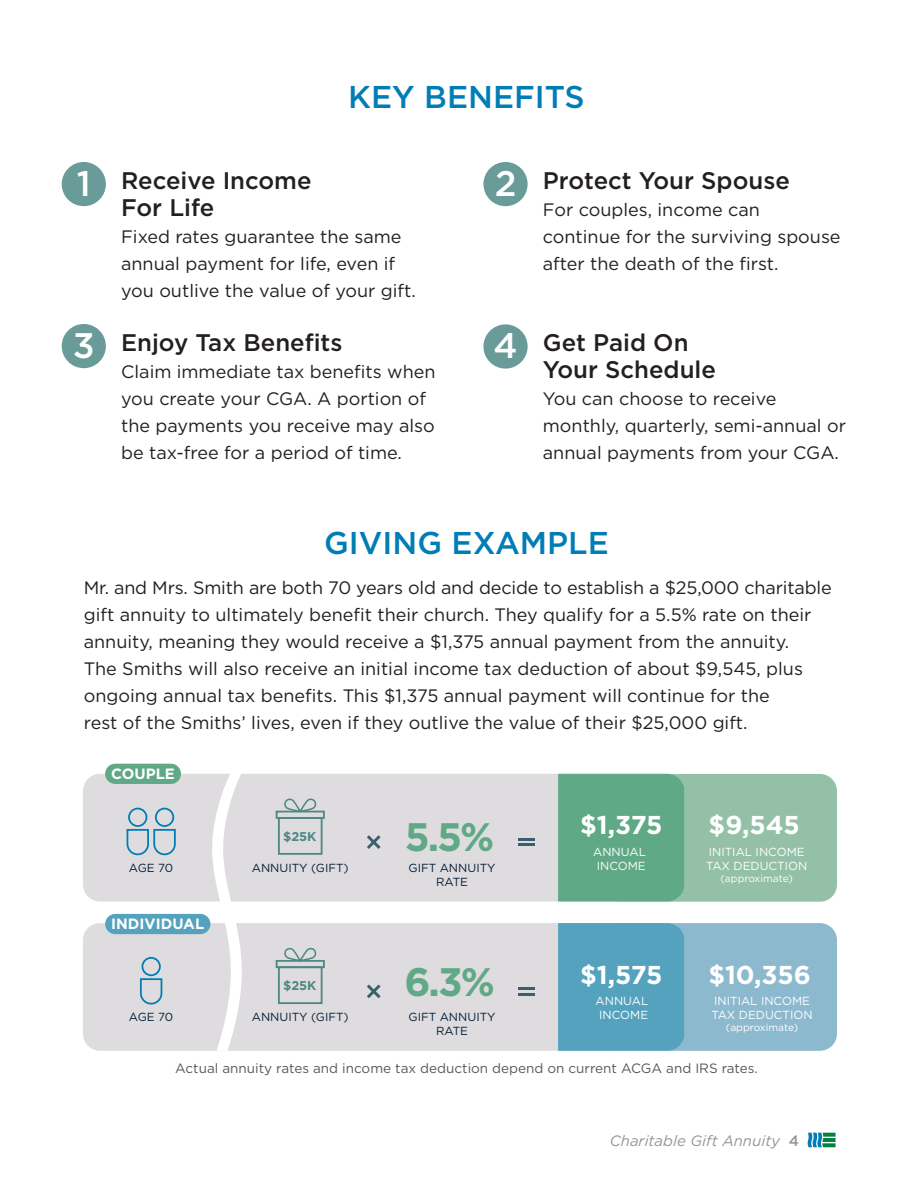
<style>
.page{position:relative;width:918px;height:1188px;background:#fff}
.page>*{position:absolute;margin:0;border:0;box-sizing:border-box;transform-origin:0 0}
.t1{font:700 39.75px "Gotham";color:#60a986}
.t2{font:500 35.4px "Gotham";color:#fff}
.t3{font:500 31.5px "Gotham";color:#007db5}
.t4{font:700 25.8px "Gotham";letter-spacing:-.005em;color:#fff}
.t5{font:500 24px "Gotham";color:#231f20}
.t6{font:18px/27px "Gotham";color:#231f20}
.t7{font:italic 15px "Gotham";color:#939598}
.t8{font:700 14.85px "Gotham";color:#fff}
.legalese{font:13.5px "Gotham";color:#57585a}
.t9{font:700 12.75px "Gotham";color:#4e8783}
.t10{font:11.7px/14.1px "Gotham";color:#fff;text-align:center}
.t11{font:11.7px/14.1px "Gotham";color:#071f38;text-align:center}
.t12{font:10.2px "Gotham";color:#fff}
.s1{font-weight:500;font-style:normal}
</style>
<div class="page">
<svg style="left:808px;top:1133px;width:28px;height:14px"></svg>
<div style="left:62px;top:324px;width:44px;height:44px;background:#699b98;border-radius:50%"></div>
<div style="left:483px;top:324px;width:45px;height:45px;background:#699b98;border-radius:50%"></div>
<div style="left:62px;top:162px;width:44px;height:44px;background:#699b98;border-radius:50%"></div>
<div style="left:483px;top:162px;width:45px;height:44px;background:#699b98;border-radius:50%"></div>
<div style="left:603px;top:923px;width:234px;height:128px;background:#8db9ce;border-radius:17px"></div>
<div style="left:603px;top:774px;width:234px;height:128px;background:#94c0a7;border-radius:17px"></div>
<div style="left:83px;top:774px;width:602px;height:128px;background:#dedcde;border-radius:17px"></div>
<div style="left:558px;top:774px;width:127px;height:128px;background:#60a986"></div>
<svg style="left:367px;top:835px;width:14px;height:14px"></svg>
<hr style="left:519px;top:838px;width:16px;height:3px;background:#3b5f70">
<hr style="left:519px;top:843px;width:16px;height:3px;background:#3b5f70">
<div style="left:105px;top:764px;width:76px;height:20px;background:#60a986;border-radius:10px"></div>
<div style="left:128px;top:808px;width:19px;height:19px;border:2px solid #007db5;border-radius:50%"></div>
<div style="left:155px;top:808px;width:19px;height:19px;border:2px solid #007db5;border-radius:50%"></div>
<svg style="left:126px;top:829px;width:50px;height:27px"></svg>
<div style="left:278px;top:817px;width:45px;height:38px;border:2px solid #4e8783"></div>
<svg style="left:284px;top:798px;width:32px;height:13px"></svg>
<div style="left:276px;top:811px;width:49px;height:8px;border:2px solid #4e8783"></div>
<div style="left:83px;top:923px;width:602px;height:128px;background:#dedcde;border-radius:17px"></div>
<div style="left:558px;top:923px;width:127px;height:128px;background:#54a2bd"></div>
<svg style="left:367px;top:985px;width:14px;height:13px"></svg>
<hr style="left:519px;top:987px;width:16px;height:3px;background:#3b5f70">
<hr style="left:519px;top:993px;width:16px;height:3px;background:#3b5f70">
<div style="left:142px;top:957px;width:19px;height:19px;border:2px solid #007db5;border-radius:50%"></div>
<svg style="left:139px;top:978px;width:24px;height:27px"></svg>
<div style="left:278px;top:966px;width:45px;height:38px;border:2px solid #4e8783"></div>
<svg style="left:284px;top:947px;width:32px;height:13px"></svg>
<div style="left:276px;top:960px;width:49px;height:8px;border:2px solid #4e8783"></div>
<svg style="left:212px;top:774px;width:30px;height:277px"></svg>
<div style="left:105px;top:914px;width:105px;height:20px;background:#54a2bd;border-radius:10px"></div>
<p class="t3" style="left:348px;top:76px;width:238px">KEY BENEFITS</p>
<p class="t2" style="left:77px;top:160px;width:16px">1</p>
<p class="t2" style="left:495px;top:160px;width:23px">2</p>
<p class="t5" style="left:121px;top:165px;width:192px">Receive Income</p>
<p class="t5" style="left:121px;top:192px;width:95px">For Life</p>
<p class="t6" style="left:121px;top:223px;width:296px">Fixed rates guarantee the same annual payment for life, even if you outlive the value of your gift.</p>
<p class="t5" style="left:121px;top:327px;width:223px">Enjoy Tax Benefits</p>
<p class="t6" style="left:121px;top:358px;width:316px">Claim immediate tax benefits when you create your CGA. A portion of the payments you receive may also be tax-free for a period of time.</p>
<p class="t2" style="left:73px;top:322px;width:23px">3</p>
<p class="t2" style="left:493px;top:323px;width:26px">4</p>
<p class="t5" style="left:543px;top:165px;width:248px">Protect Your Spouse</p>
<p class="t6" style="left:543px;top:196px;width:299px">For couples, income can continue for the surviving spouse after the death of the first.</p>
<p class="t5" style="left:543px;top:327px;width:147px">Get Paid On</p>
<p class="t5" style="left:543px;top:354px;width:175px">Your Schedule</p>
<p class="t6" style="left:543px;top:385px;width:305px">You can choose to receive monthly, quarterly, semi-annual or annual payments from your CGA.</p>
<p class="t3" style="left:324px;top:522px;width:286px">GIVING EXAMPLE</p>
<p class="t6" style="left:84px;top:574px;width:749px">Mr. and Mrs. Smith are both 70 years old and decide to establish a $25,000 charitable gift annuity to ultimately benefit their church. They qualify for a 5.5% rate on their annuity, meaning they would receive a $1,375 annual payment from the annuity.<br>The Smiths will also receive an initial income tax deduction of about $9,545, plus ongoing annual tax benefits. This $1,375 annual payment will continue for the<br>rest of the Smiths’ lives, even if they outlive the value of their $25,000 gift.</p>
<p class="t8" style="left:111px;top:764px;width:65px">COUPLE</p>
<p class="t9" style="left:283px;top:828px;width:35px">$25K</p>
<p class="t11" style="left:129px;top:860px;width:46px">AGE 70</p>
<p class="t11" style="left:252px;top:860px;width:98px">ANNUITY (GIFT)</p>
<p class="t8" style="left:111px;top:914px;width:95px">INDIVIDUAL</p>
<p class="t9" style="left:283px;top:977px;width:35px">$25K</p>
<p class="t11" style="left:129px;top:1010px;width:46px">AGE 70</p>
<p class="t11" style="left:252px;top:1010px;width:98px">ANNUITY (GIFT)</p>
<p class="t1" style="left:405px;top:810px;width:91px">5.5%</p>
<p class="t11" style="left:409px;top:860px;width:89px">GIFT ANNUITY<br>RATE</p>
<p class="t1" style="left:404px;top:955px;width:92px">6.3%</p>
<p class="t11" style="left:409px;top:1010px;width:89px">GIFT ANNUITY<br>RATE</p>
<p class="t4" style="left:580px;top:808px;width:84px">$1,375</p>
<p class="t10" style="left:593px;top:844px;width:54px">ANNUAL<br>INCOME</p>
<p class="t4" style="left:580px;top:957px;width:84px">$1,575</p>
<p class="t10" style="left:596px;top:993px;width:54px">ANNUAL<br>INCOME</p>
<p class="t4" style="left:709px;top:808px;width:93px">$9,545</p>
<p class="t10" style="left:706px;top:844px;width:103px;text-align:left">INITIAL INCOME<br>TAX DEDUCTION</p>
<p class="t12" style="left:721px;top:872px;width:74px">(approximate)</p>
<p class="t4" style="left:708px;top:957px;width:104px">$10,356</p>
<p class="t10" style="left:711px;top:993px;width:103px;text-align:left">INITIAL INCOME<br>TAX DEDUCTION</p>
<p class="t12" style="left:726px;top:1021px;width:74px">(approximate)</p>
<p class="legalese" style="left:175px;top:1060px;width:584px">Actual annuity rates and income tax deduction depend on current ACGA and IRS rates.</p>
<p class="t7" style="left:610px;top:1131px;width:191px">Charitable Gift Annuity <span class="s1">4</span></p>
</div>
